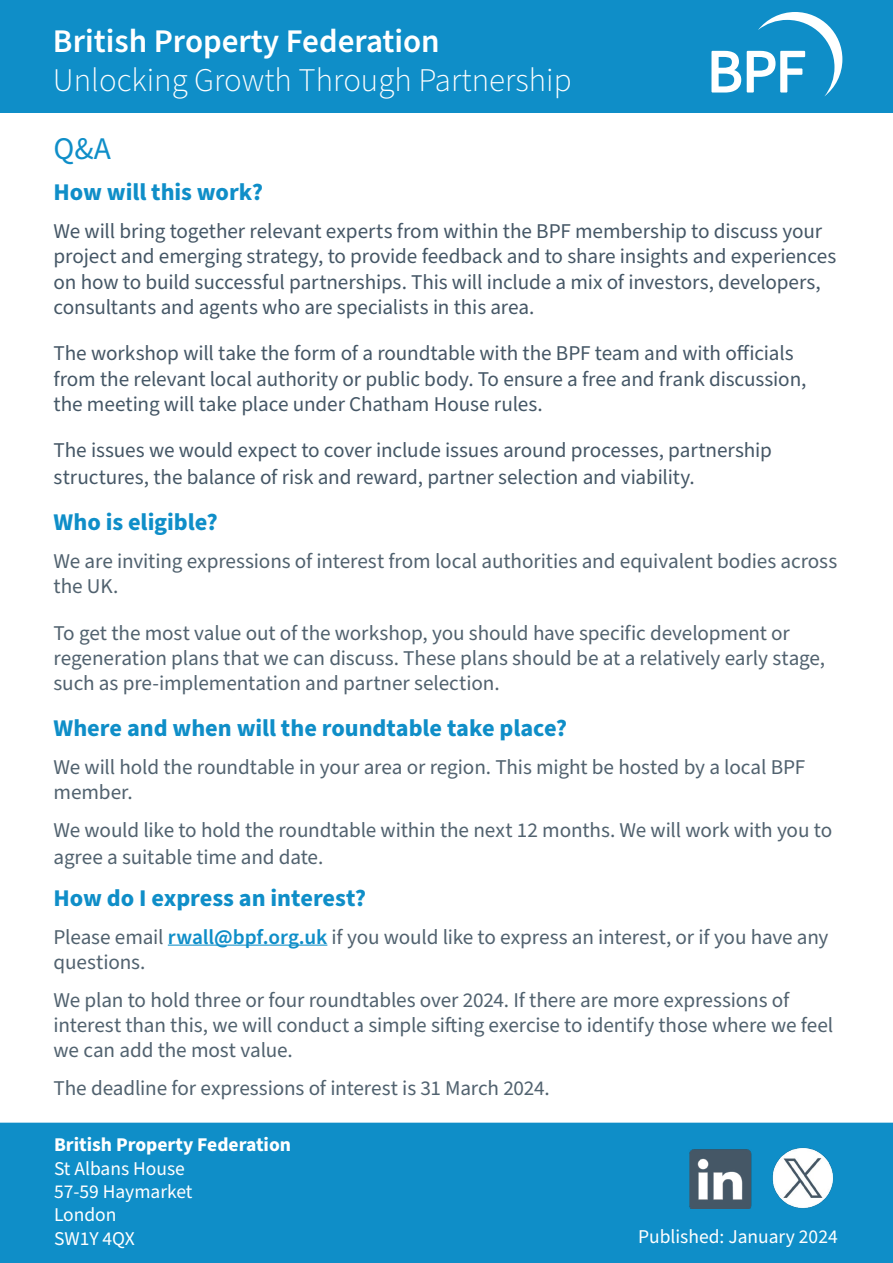
<style>
.page{position:relative;width:893px;height:1263px;background:#fff}
.page>*{position:absolute;margin:0;border:0;box-sizing:border-box;transform-origin:0 0}
.t1{font:300 33px "Source Sans Pro";color:#fff}
.t2{font:600 33px "Source Sans Pro";color:#fff}
.t3{font:31.5px "Source Sans Pro";color:#0f8ec8}
.t4{font:700 24px "Source Sans Pro";color:#0f8ec8}
.t5{font:21px/25.2px "Source Sans Pro";letter-spacing:-.01em;color:#51626f}
.t6{font:21px/25.2px "Source Sans Pro";letter-spacing:-.005em;color:#455766}
.t7{font:19.5px/23.4px "Source Sans Pro";color:#fff}
.t8{font:700 19.5px "Source Sans Pro";color:#fff}
.s1{font-weight:600;color:#0f8ec8}
</style>
<div class="page">
<div style="left:0;top:0;width:893px;height:113px;background:#0f8ec8"></div>
<svg style="left:711px;top:12px;width:131px;height:84px"></svg>
<hr style="left:168px;top:944px;width:159px;height:2px;background:#0f8ec8">
<div style="left:0;top:1123px;width:893px;height:140px;background:#0f8ec8"></div>
<img style="left:769px;top:1145px;width:70px;height:64px">
<img style="left:685px;top:1145px;width:70px;height:64px">
<h1 class="t2" style="left:53px;top:19px;width:388px">British Property Federation</h1>
<h1 class="t1" style="left:53px;top:58px;width:520px">Unlocking Growth Through Partnership</h1>
<h2 class="t3" style="left:54px;top:127px;width:59px">Q&amp;A</h2>
<p class="t4" style="left:54px;top:176px;width:211px">How will this work?</p>
<p class="t6" style="left:54px;top:219px;width:784px">We will bring together relevant experts from within the BPF membership to discuss your project and emerging strategy, to provide feedback and to share insights and experiences on how to build successful partnerships. This will include a mix of investors, developers, consultants and agents who are specialists in this area.</p>
<p class="t6" style="left:54px;top:341px;width:754px">The workshop will take the form of a roundtable with the BPF team and with officials from the relevant local authority or public body. To ensure a free and frank discussion, the meeting will take place under Chatham House rules.</p>
<p class="t6" style="left:54px;top:437px;width:720px;line-height:27px">The issues we would expect to cover include issues around processes, partnership structures, the balance of risk and reward, partner selection and viability.</p>
<p class="t4" style="left:54px;top:506px;width:166px">Who is eligible?</p>
<p class="t5" style="left:54px;top:549px;width:785px">We are inviting expressions of interest from local authorities and equivalent bodies across the UK.</p>
<p class="t5" style="left:54px;top:621px;width:773px">To get the most value out of the workshop, you should have specific development or regeneration plans that we can discuss. These plans should be at a relatively early stage, such as pre-implementation and partner selection.</p>
<p class="t4" style="left:54px;top:712px;width:515px">Where and when will the roundtable take place?</p>
<p class="t5" style="left:54px;top:755px;width:753px">We will hold the roundtable in your area or region. This might be hosted by a local BPF member.</p>
<p class="t5" style="left:54px;top:817px;width:780px;line-height:27px">We would like to hold the roundtable within the next 12 months. We will work with you to agree a suitable time and date.</p>
<p class="t4" style="left:54px;top:881px;width:314px">How do I express an interest?</p>
<p class="t5" style="left:54px;top:925px;width:776px">Please email <span class="s1">rwall@bpf.org.uk</span> if you would like to express an interest, or if you have any questions.</p>
<p class="t5" style="left:54px;top:988px;width:781px">We plan to hold three or four roundtables over 2024. If there are more expressions of interest than this, we will conduct a simple sifting exercise to identify those where we feel we can add the most value.</p>
<p class="t5" style="left:54px;top:1076px;width:498px">The deadline for expressions of interest is 31 March 2024.</p>
<p class="t8" style="left:54px;top:1131px;width:239px">British Property Federation</p>
<p class="t7" style="left:54px;top:1157px;width:140px">St Albans House<br>57-59 Haymarket<br>London<br>SW1Y 4QX</p>
<p class="t7" style="left:638px;top:1225px;width:201px">Published: January 2024</p>
</div>
